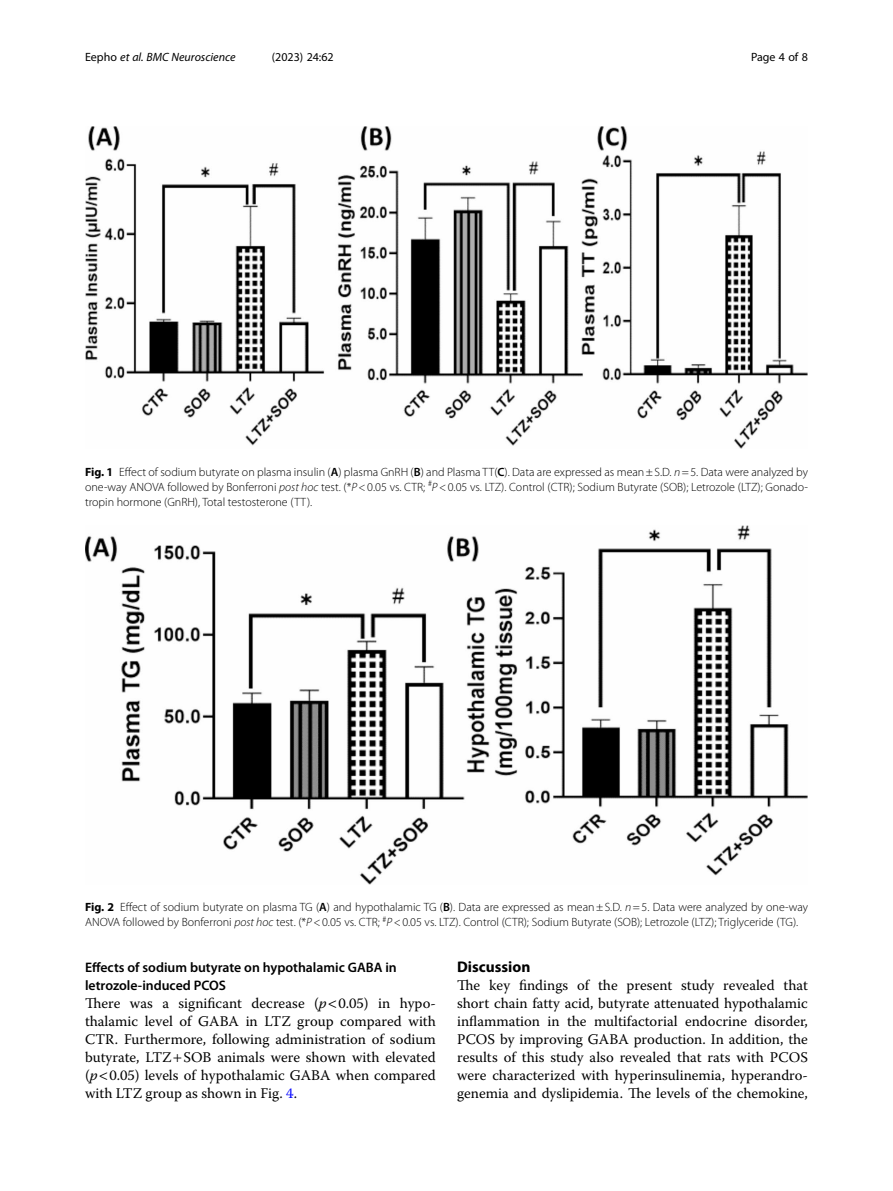
<style>
.page{position:relative;width:893px;height:1191px;background:#fff}
.page>*{position:absolute;margin:0;border:0;box-sizing:border-box;transform-origin:0 0}
.Head_1{font:700 15.45px "Myriad Pro";color:#000}
.Body_Text{font:14.7px/18px "Warnock Pro";color:#000;text-align:justify}
.Head_2{font:600 13.8px/18px "Myriad Pro";color:#000}
.Figure_Caption{font:300 12px/15px "Myriad Pro";color:#000}
.t1{font:italic 12px "Myriad Pro";color:#000}
.t2{font:12px "Myriad Pro";color:#000}
.s1{font-style:normal}
.s2{font-weight:700}
.s3{font-weight:600}
.s4{font-style:italic}
.s5{color:#00f}
</style>
<div class="page">
<img style="left:85px;top:525px;width:723px;height:359px">
<img style="left:85px;top:126px;width:723px;height:323px">
<p class="t1" style="left:85px;top:50px;width:152px"><span class="s1">Eepho</span> et al. BMC Neuroscience</p>
<p class="t2" style="left:272px;top:50px;width:63px">(2023) 24:62</p>
<p class="t2" style="left:751px;top:50px;width:58px">Page 4 of 8</p>
<p class="Figure_Caption" style="left:85px;top:464px;width:724px;text-align:justify"><span class="s2">Fig. 1</span> Effect of sodium butyrate on plasma insulin (<span class="s3">A</span>) plasma GnRH (<span class="s3">B</span>) and Plasma TT(<span class="s3">C</span>). Data are expressed as mean±S.D. <span class="s4">n</span>=5. Data were analyzed by one-way ANOVA followed by Bonferroni <span class="s4">post hoc</span> test. (*<span class="s4">P</span>&lt;0.05 vs. CTR; <sup>#</sup><span class="s4">P</span>&lt;0.05 vs. LTZ). Control (CTR); Sodium Butyrate (SOB); Letrozole (LTZ); Gonado&shy;tropin hormone (GnRH), Total testosterone (TT).</p>
<p class="Figure_Caption" style="left:85px;top:900px;width:724px"><span class="s2">Fig. 2</span> Effect of sodium butyrate on plasma TG (<span class="s3">A</span>) and hypothalamic TG (<span class="s3">B</span>). Data are expressed as mean±S.D. <span class="s4">n</span>=5. Data were analyzed by one-way<br>ANOVA followed by Bonferroni <span class="s4">post hoc</span> test. (*<span class="s4">P</span>&lt;0.05 vs. CTR; <sup>#</sup><span class="s4">P</span>&lt;0.05 vs. LTZ). Control (CTR); Sodium Butyrate (SOB); Letrozole (LTZ); Triglyceride (TG).</p>
<p class="Head_2" style="left:85px;top:958px;width:313px">Effects of sodium butyrate on hypothalamic GABA in letrozole-induced PCOS</p>
<p class="Body_Text" style="left:85px;top:994px;width:352px">There was a significant decrease (<span class="s4">p</span> 0.05) in hypo&shy;thalamic level of GABA in LTZ group compared with CTR. Furthermore, following administration of sodium butyrate, LTZ SOB animals were shown with elevated (<span class="s4">p</span> 0.05) levels of hypothalamic GABA when compared with LTZ group as shown in Fig. <span class="s5">4</span>.</p>
<p class="Head_1" style="left:457px;top:957px;width:75px">Discussion</p>
<p class="Body_Text" style="left:457px;top:976px;width:352px">The key findings of the present study revealed that short chain fatty acid, butyrate attenuated hypothalamic inflammation in the multifactorial endocrine disorder, PCOS by improving GABA production. In addition, the results of this study also revealed that rats with PCOS were characterized with hyperinsulinemia, hyperandro&shy;genemia and dyslipidemia. The levels of the chemokine,</p>
</div>
